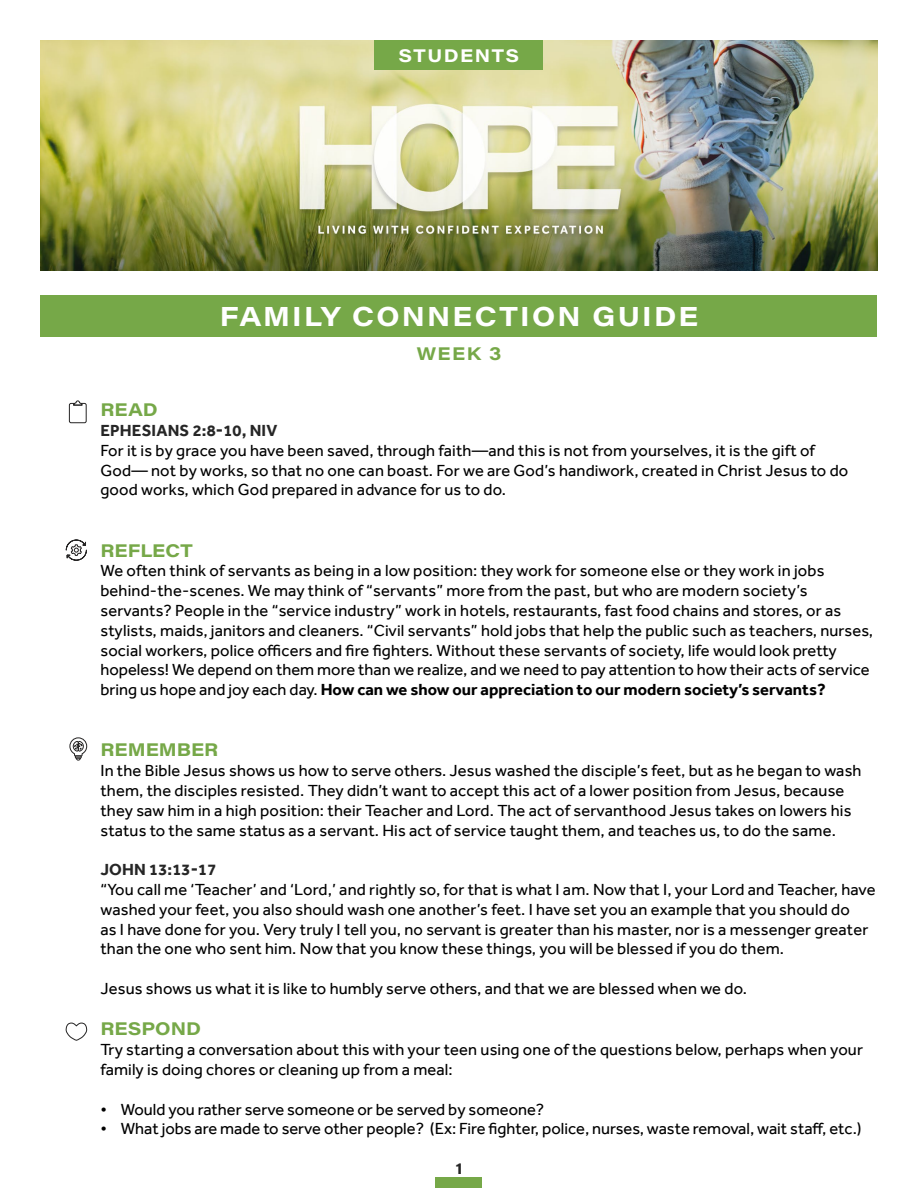
<style>
.page{position:relative;width:918px;height:1188px;background:#fff}
.page>*{position:absolute;margin:0;border:0;box-sizing:border-box;transform-origin:0 0}
.t1{font:27px "Acumin Variable Concept";letter-spacing:.205em;color:#fff}
.t2{font:18px "Acumin Variable Concept";letter-spacing:.155em;color:#76a848}
.t3{font:18px "Acumin Variable Concept";letter-spacing:.23em;color:#fff}
.t4{font:16.5px/19.8px "Effra";letter-spacing:.01em;color:#000}
.t5{font:700 16.5px "Effra";letter-spacing:.01em;color:#262626}
.t6{font:15px "Acumin Variable Concept";color:#262626}
.s1{font-weight:700}
</style>
<div class="page">
<img style="left:40px;top:40px;width:838px;height:230px">
<div style="left:436px;top:1178px;width:46px;height:10px;background:#76a848"></div>
<div style="left:375px;top:40px;width:168px;height:30px;background:#76a848"></div>
<div style="left:40px;top:295px;width:838px;height:42px;background:#76a848"></div>
<svg style="left:68px;top:400px;width:19px;height:24px"></svg>
<svg style="left:65px;top:539px;width:22px;height:22px"></svg>
<svg style="left:69px;top:737px;width:19px;height:24px"></svg>
<svg style="left:65px;top:1022px;width:23px;height:19px"></svg>
<p class="t3" style="left:399px;top:43px;width:119px">STUDENTS</p>
<h1 class="t1" style="left:220px;top:298px;width:476px">FAMILY CONNECTION GUIDE</h1>
<p class="t2" style="left:417px;top:342px;width:84px">WEEK 3</p>
<p class="t2" style="left:100px;top:398px;width:57px">READ</p>
<p class="t5" style="left:100px;top:420px;width:178px">EPHESIANS 2:8-10, NIV</p>
<p class="t4" style="left:100px;top:440px;width:749px">For it is by grace you have been saved, through faith—and this is not from yourselves, it is the gift of<br>God— not by works, so that no one can boast. For we are God’s handiwork, created in Christ Jesus to do good works, which God prepared in advance for us to do.</p>
<p class="t2" style="left:100px;top:538px;width:91px">REFLECT</p>
<p class="t4" style="left:100px;top:561px;width:774px">We often think of servants as being in a low position: they work for someone else or they work in jobs behind-the-scenes. We may think of “servants” more from the past, but who are modern society’s servants? People in the “service industry” work in hotels, restaurants, fast food chains and stores, or as stylists, maids, janitors and cleaners. “Civil servants” hold jobs that help the public such as teachers, nurses, social workers, police officers and fire fighters. Without these servants of society, life would look pretty hopeless! We depend on them more than we realize, and we need to pay attention to how their acts of service bring us hope and joy each day. <span class="s1">How can we show our appreciation to our modern society’s servants?</span></p>
<p class="t2" style="left:100px;top:738px;width:117px">REMEMBER</p>
<p class="t4" style="left:100px;top:761px;width:763px">In the Bible Jesus shows us how to serve others. Jesus washed the disciple’s feet, but as he began to wash them, the disciples resisted. They didn’t want to accept this act of a lower position from Jesus, because they saw him in a high position: their Teacher and Lord. The act of servanthood Jesus takes on lowers his status to the same status as a servant. His act of service taught them, and teaches us, to do the same.</p>
<p class="t5" style="left:100px;top:860px;width:117px">JOHN 13:13-17</p>
<p class="t4" style="left:100px;top:879px;width:777px">“You call me ‘Teacher’ and ‘Lord,’ and rightly so, for that is what I am. Now that I, your Lord and Teacher, have washed your feet, you also should wash one another’s feet. I have set you an example that you should do<br>as I have done for you. Very truly I tell you, no servant is greater than his master, nor is a messenger greater than the one who sent him. Now that you know these things, you will be blessed if you do them.</p>
<p class="t4" style="left:100px;top:978px;width:648px">Jesus shows us what it is like to humbly serve others, and that we are blessed when we do.</p>
<p class="t2" style="left:100px;top:1017px;width:100px">RESPOND</p>
<p class="t4" style="left:100px;top:1040px;width:764px">Try starting a conversation about this with your teen using one of the questions below, perhaps when your family is doing chores or cleaning up from a meal:</p>
<p class="t4" style="left:100px;top:1099px;width:445px">• Would you rather serve someone or be served by someone?</p>
<p class="t4" style="left:100px;top:1119px;width:763px">• What jobs are made to serve other people? (Ex: Fire fighter, police, nurses, waste removal, wait staff, etc.)</p>
<p class="t6" style="left:456px;top:1158px;width:7px">1</p>
</div>
